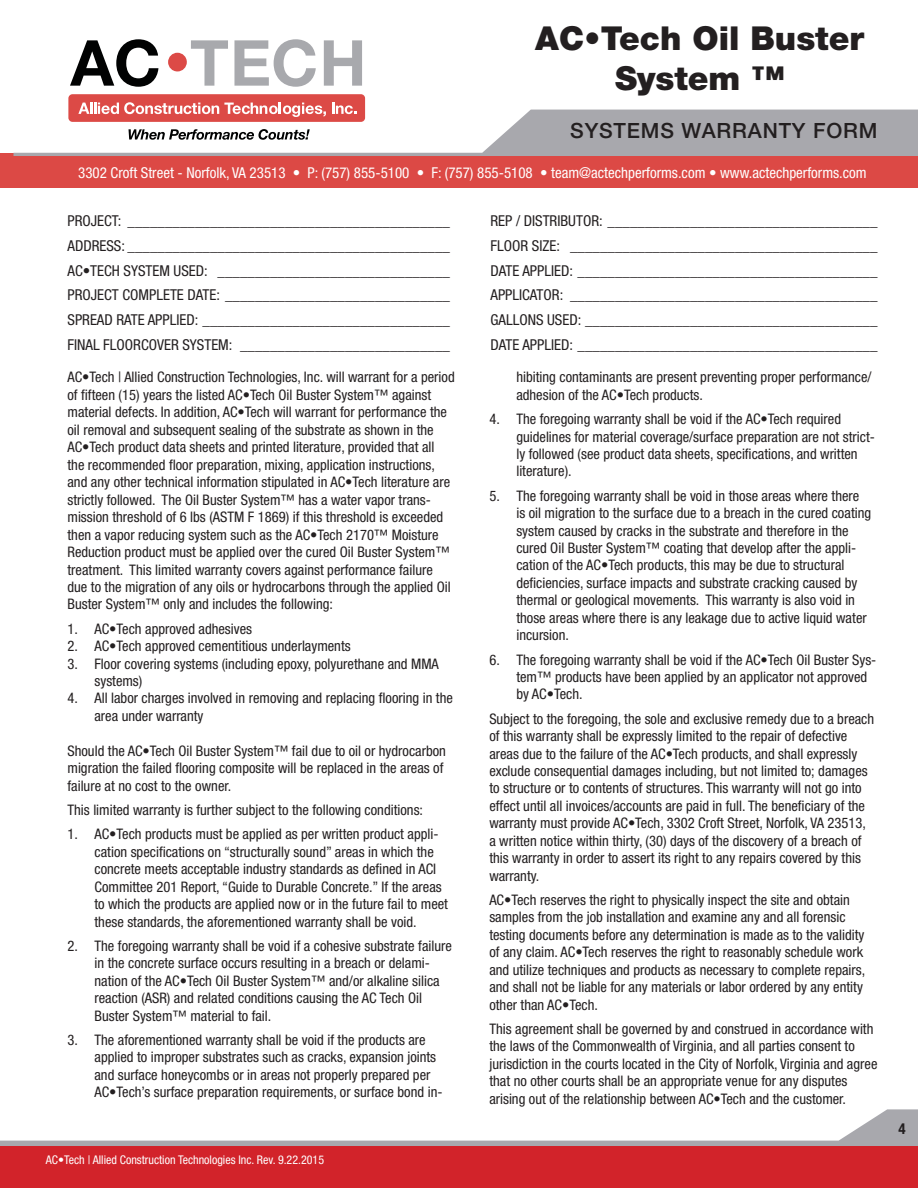
<style>
.page{position:relative;width:918px;height:1188px;background:#fff}
.page>*{position:absolute;margin:0;border:0;box-sizing:border-box;transform-origin:0 0}
.t1{font:900 33px/39.6px "Helvetica Neue LT Std";color:#231f20;text-align:center}
.t2{font:500 21px "Helvetica Neue LT Std";letter-spacing:.04em;color:#231f20}
.t3{font:condensed 15px "Helvetica Neue LT Std";color:#231f20}
.t4{font:condensed 15px "Helvetica Neue LT Std";color:#fff}
.t5{font:700 condensed 15px "Helvetica Neue LT Std";color:#231f20}
.t6{font:condensed 14.55px/17.4px "Helvetica Neue LT Std";color:#231f20}
.t7{font:condensed 12px "Helvetica Neue LT Std";color:#fff}
</style>
<div class="page">
<svg style="left:0;top:1109px;width:918px;height:37px"></svg>
<div style="left:0;top:1146px;width:918px;height:42px;background:#d2232a"></div>
<div style="left:0;top:154px;width:918px;height:34px;background:#dc4945"></div>
<div style="left:68px;top:94px;width:297px;height:28px;background:#dc4a46;border-radius:4px"></div>
<svg style="left:70px;top:39px;width:88px;height:48px"></svg>
<div style="left:168px;top:53px;width:19px;height:18px;background:#dc4a46;border-radius:50%"></div>
<svg style="left:191px;top:40px;width:37px;height:46px"></svg>
<svg style="left:234px;top:39px;width:82px;height:48px"></svg>
<svg style="left:324px;top:40px;width:38px;height:46px"></svg>
<svg style="left:14px;top:102px;width:904px;height:54px"></svg>
<h1 class="t1" style="left:535px;top:22px;width:330px">AC•Tech Oil Buster<br>System ™</h1>
<h2 class="t2" style="left:570px;top:123px;width:309px">SYSTEMS WARRANTY FORM</h2>
<p class="t4" style="left:78px;top:167px;width:790px">3302 Croft Street - Norfolk, VA 23513 • P: (757) 855-5100 • F: (757) 855-5108 • team@actechperforms.com • www.actechperforms.com</p>
<p class="t3" style="left:68px;top:215px;width:384px">PROJECT: ___________________________________________</p>
<p class="t3" style="left:491px;top:215px;width:389px">REP / DISTRIBUTOR: ____________________________________</p>
<p class="t3" style="left:68px;top:240px;width:384px">ADDRESS: ___________________________________________</p>
<p class="t3" style="left:491px;top:240px;width:389px">FLOOR SIZE: _________________________________________</p>
<p class="t3" style="left:68px;top:265px;width:384px">AC•TECH SYSTEM USED: _______________________________</p>
<p class="t3" style="left:491px;top:265px;width:388px">DATE APPLIED: ________________________________________</p>
<p class="t3" style="left:68px;top:290px;width:384px">PROJECT COMPLETE DATE: ______________________________</p>
<p class="t3" style="left:491px;top:290px;width:389px">APPLICATOR: _________________________________________</p>
<p class="t3" style="left:68px;top:314px;width:384px">SPREAD RATE APPLIED: _________________________________</p>
<p class="t3" style="left:491px;top:314px;width:389px">GALLONS USED: _______________________________________</p>
<p class="t3" style="left:68px;top:339px;width:384px">FINAL FLOORCOVER SYSTEM: ____________________________</p>
<p class="t3" style="left:491px;top:339px;width:388px">DATE APPLIED: ________________________________________</p>
<p class="t6" style="left:516px;top:370px;width:357px">hibiting contaminants are present preventing proper performance/ adhesion of the AC•Tech products.</p>
<p class="t6" style="left:516px;top:412px;width:360px;text-indent:-27px">4. The foregoing warranty shall be void if the AC•Tech required guidelines for material coverage/surface preparation are not strict&shy;ly followed (see product data sheets, specifications, and written literature).</p>
<p class="t6" style="left:516px;top:489px;width:356px;text-indent:-27px">5. The foregoing warranty shall be void in those areas where there is oil migration to the surface due to a breach in the cured coating system caused by cracks in the substrate and therefore in the cured Oil Buster System™ coating that develop after the appli&shy;cation of the AC•Tech products, this may be due to structural deficiencies, surface impacts and substrate cracking caused by thermal or geological movements. This warranty is also void in those areas where there is any leakage due to active liquid water incursion.</p>
<p class="t6" style="left:516px;top:652px;width:362px;text-indent:-27px">6. The foregoing warranty shall be void if the AC•Tech Oil Buster Sys&shy;tem™ products have been applied by an applicator not approved by AC•Tech.</p>
<p class="t6" style="left:489px;top:712px;width:386px">Subject to the foregoing, the sole and exclusive remedy due to a breach of this warranty shall be expressly limited to the repair of defective areas due to the failure of the AC•Tech products, and shall expressly exclude consequential damages including, but not limited to; damages to structure or to contents of structures. This warranty will not go into effect until all invoices/accounts are paid in full. The beneficiary of the warranty must provide AC•Tech, 3302 Croft Street, Norfolk, VA 23513, a written notice within thirty, (30) days of the discovery of a breach of this warranty in order to assert its right to any repairs covered by this warranty.</p>
<p class="t6" style="left:489px;top:893px;width:377px">AC•Tech reserves the right to physically inspect the site and obtain samples from the job installation and examine any and all forensic testing documents before any determination is made as to the validity of any claim. AC•Tech reserves the right to reasonably schedule work and utilize techniques and products as necessary to complete repairs, and shall not be liable for any materials or labor ordered by any entity other than AC•Tech.</p>
<p class="t6" style="left:489px;top:1022px;width:390px">This agreement shall be governed by and construed in accordance with the laws of the Commonwealth of Virginia, and all parties consent to jurisdiction in the courts located in the City of Norfolk, Virginia and agree that no other courts shall be an appropriate venue for any disputes arising out of the relationship between AC•Tech and the customer.</p>
<p class="t6" style="left:68px;top:370px;width:389px">AC•Tech | Allied Construction Technologies, Inc. will warrant for a period of fifteen (15) years the listed AC•Tech Oil Buster System™ against material defects. In addition, AC•Tech will warrant for performance the oil removal and subsequent sealing of the substrate as shown in the AC•Tech product data sheets and printed literature, provided that all the recommended floor preparation, mixing, application instructions, and any other technical information stipulated in AC•Tech literature are strictly followed. The Oil Buster System™ has a water vapor trans&shy;mission threshold of 6 lbs (ASTM F 1869) if this threshold is exceeded then a vapor reducing system such as the AC•Tech 2170™ Moisture Reduction product must be applied over the cured Oil Buster System™ treatment. This limited warranty covers against performance failure due to the migration of any oils or hydrocarbons through the applied Oil Buster System™ only and includes the following:</p>
<p class="t6" style="left:68px;top:622px;width:186px">1. AC•Tech approved adhesives</p>
<p class="t6" style="left:68px;top:639px;width:285px">2. AC•Tech approved cementitious underlayments</p>
<p class="t6" style="left:95px;top:656px;width:346px;text-indent:-27px">3. Floor covering systems (including epoxy, polyurethane and MMA systems)</p>
<p class="t6" style="left:95px;top:691px;width:360px;text-indent:-27px">4. All labor charges involved in removing and replacing flooring in the area under warranty</p>
<p class="t6" style="left:68px;top:744px;width:380px">Should the AC•Tech Oil Buster System™ fail due to oil or hydrocarbon migration the failed flooring composite will be replaced in the areas of failure at no cost to the owner.</p>
<p class="t6" style="left:68px;top:803px;width:357px">This limited warranty is further subject to the following conditions:</p>
<p class="t6" style="left:95px;top:827px;width:355px;text-indent:-27px">1. AC•Tech products must be applied as per written product appli&shy;cation specifications on “structurally sound” areas in which the concrete meets acceptable industry standards as defined in ACI Committee 201 Report, “Guide to Durable Concrete.” If the areas to which the products are applied now or in the future fail to meet these standards, the aforementioned warranty shall be void.</p>
<p class="t6" style="left:95px;top:939px;width:359px;text-indent:-27px">2. The foregoing warranty shall be void if a cohesive substrate failure in the concrete surface occurs resulting in a breach or delami&shy;nation of the AC•Tech Oil Buster System™ and/or alkaline silica reaction (ASR) and related conditions causing the AC Tech Oil Buster System™ material to fail.</p>
<p class="t6" style="left:95px;top:1033px;width:350px;text-indent:-27px">3. The aforementioned warranty shall be void if the products are applied to improper substrates such as cracks, expansion joints and surface honeycombs or in areas not properly prepared per AC•Tech’s surface preparation requirements, or surface bond in-</p>
<p class="t7" style="left:46px;top:1155px;width:280px">AC•Tech | Allied Construction Technologies Inc. Rev. 9.22.2015</p>
<p class="t5" style="left:898px;top:1123px;width:9px">4</p>
</div>
